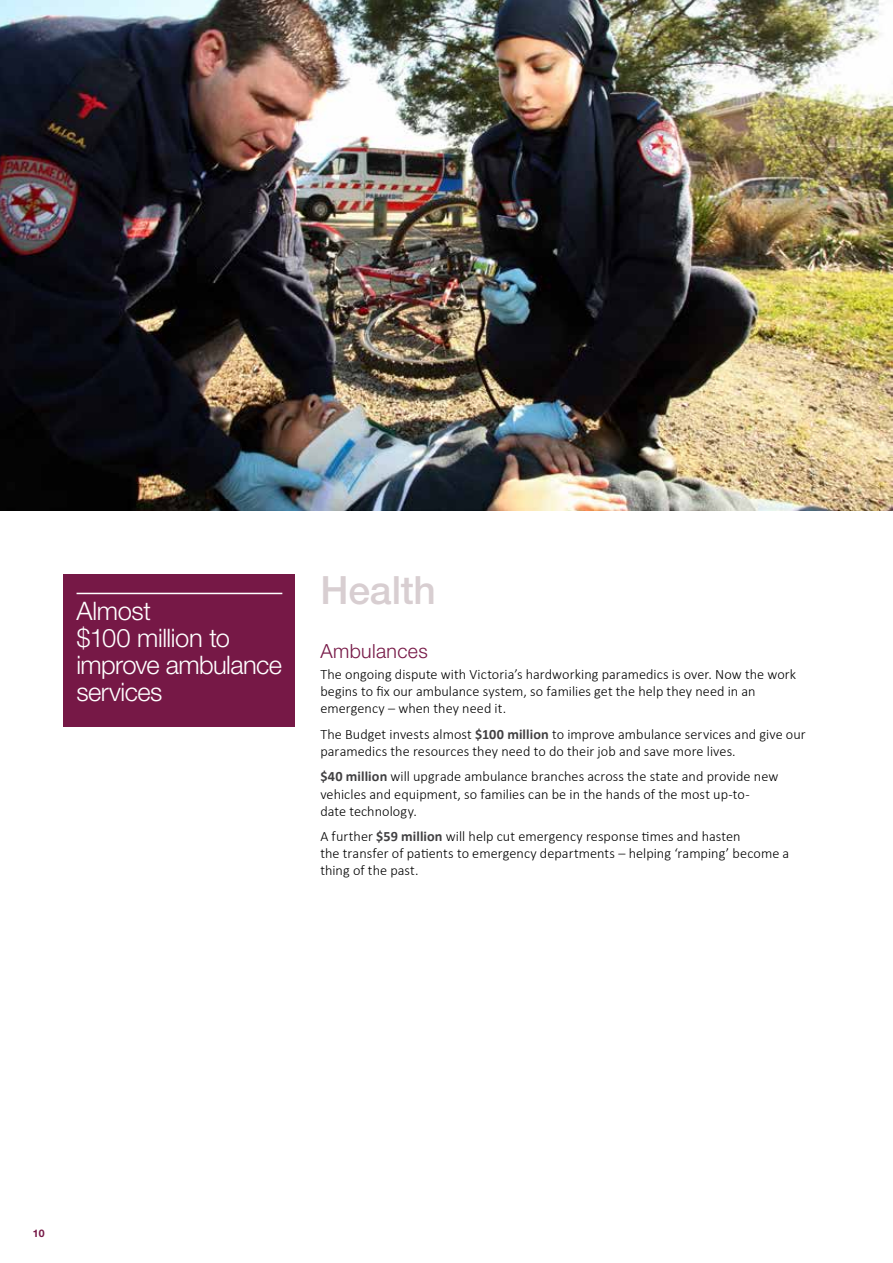
<style>
.page{position:relative;width:893px;height:1263px;background:#fff}
.page>*{position:absolute;margin:0;border:0;box-sizing:border-box;transform-origin:0 0}
.t1{font:500 39px "Helvetica Neue";letter-spacing:-.005em;color:#d8ced1}
.t2{font:300 25.5px/27px "Helvetica Neue";letter-spacing:-.02em;color:#fff}
.t3{font:300 19.5px "Helvetica Neue";letter-spacing:.02em;color:#761846}
.t4{font:300 14.25px/17.1px "Calibri";letter-spacing:.005em;color:#000}
.t5{font:700 10.5px "Helvetica Neue East A";color:#761846}
.s1{font-weight:700;color:#414042}
</style>
<div class="page">
<div style="left:64px;top:574px;width:231px;height:152px;background:#761846"></div>
<hr style="left:77px;top:593px;width:205px;height:1px;background:#fff">
<img style="left:0;top:0;width:893px;height:510px">
<h2 class="t2" style="left:77px;top:597px;width:207px">Almost<br>$100 million to improve ambulance services</h2>
<h1 class="t1" style="left:320px;top:567px;width:117px">Health</h1>
<h3 class="t3" style="left:320px;top:639px;width:109px">Ambulances</h3>
<p class="t4" style="left:320px;top:665px;width:477px">The ongoing dispute with Victoria’s hardworking paramedics is over. Now the work begins to fix our ambulance system, so families get the help they need in an emergency – when they need it.</p>
<p class="t4" style="left:320px;top:725px;width:487px">The Budget invests almost <span class="s1">$100 million</span> to improve ambulance services and give our paramedics the resources they need to do their job and save more lives.</p>
<p class="t4" style="left:320px;top:767px;width:459px"><span class="s1">$40 million</span> will upgrade ambulance branches across the state and provide new vehicles and equipment, so families can be in the hands of the most up-to&shy;date technology.</p>
<p class="t4" style="left:320px;top:827px;width:470px">A further <span class="s1">$59 million</span> will help cut emergency response times and hasten<br>the transfer of patients to emergency departments – helping ‘ramping’ become a thing of the past.</p>
<p class="t5" style="left:33px;top:1227px;width:13px">10</p>
</div>
